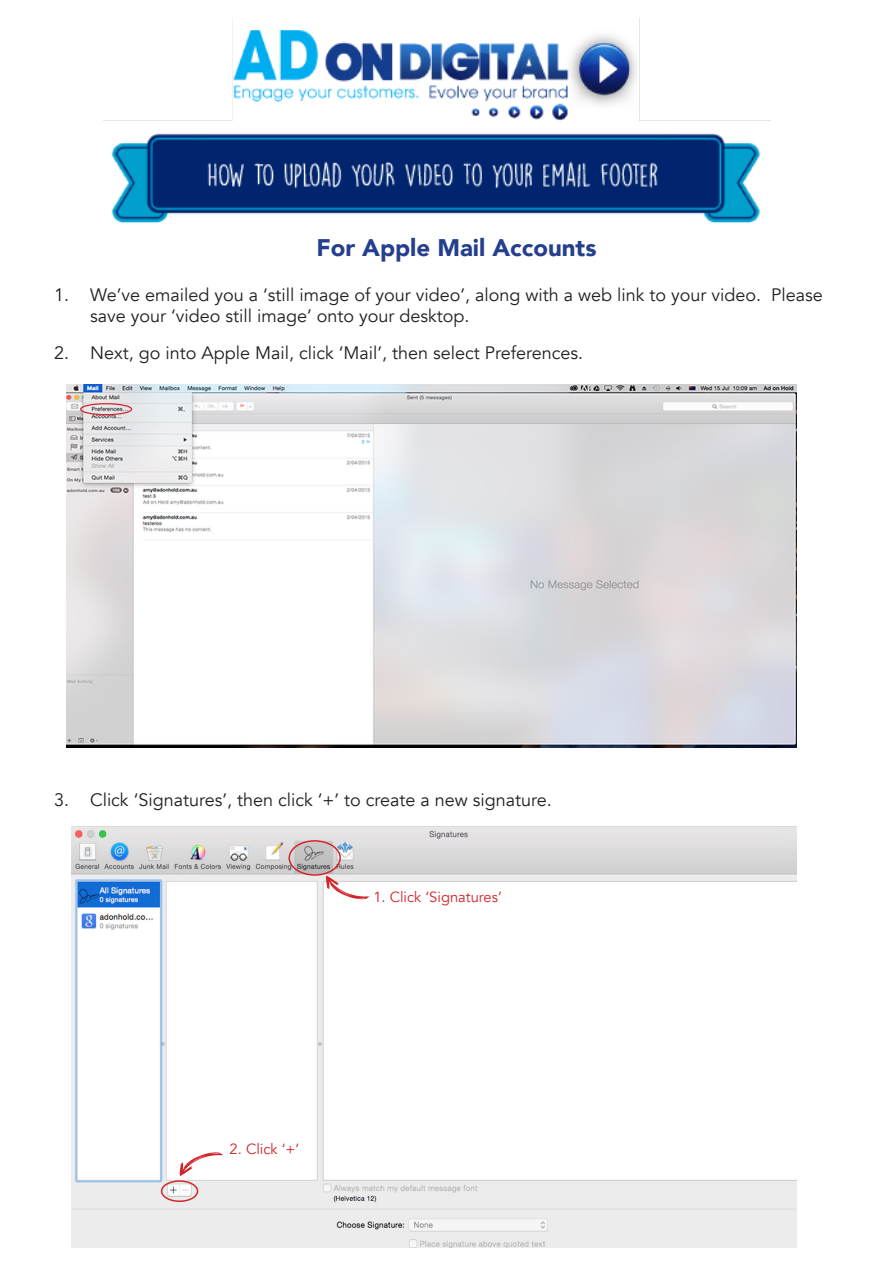
<style>
.page{position:relative;width:893px;height:1263px;background:#fff}
.page>*{position:absolute;margin:0;border:0;box-sizing:border-box;transform-origin:0 0}
.t1{font:900 24px "Avenir";color:#253f8e}
.t2{font:18px/21.6px "Avenir";color:#231f20}
.t3{font:14.7px "Avenir";color:#d1232a}
</style>
<div class="page">
<img style="left:67px;top:384px;width:730px;height:364px">
<div style="left:80px;top:403px;width:52px;height:12px;border:1px solid #d1232a;border-radius:50%"></div>
<img style="left:71px;top:826px;width:726px;height:422px">
<div style="left:288px;top:840px;width:53px;height:36px;border:1px solid #d1232a;border-radius:50%"></div>
<svg style="left:326px;top:875px;width:43px;height:25px"></svg>
<div style="left:161px;top:1180px;width:37px;height:22px;border:1px solid #d1232a;border-radius:50%"></div>
<svg style="left:180px;top:1152px;width:43px;height:24px"></svg>
<img style="left:103px;top:17px;width:667px;height:207px">
<p class="t1" style="left:316px;top:227px;width:282px">For Apple Mail Accounts</p>
<p class="t2" style="left:90px;top:284px;width:734px;text-indent:-36px">1. We’ve emailed you a ‘still image of your video’, along with a web link to your video. Please save your ‘video still image’ onto your desktop.</p>
<p class="t2" style="left:54px;top:342px;width:531px">2. Next, go into Apple Mail, click ‘Mail’, then select Preferences.</p>
<p class="t2" style="left:54px;top:789px;width:499px">3. Click ‘Signatures’, then click ‘+’ to create a new signature.</p>
<p class="t3" style="left:373px;top:888px;width:130px">1. Click ‘Signatures’</p>
<p class="t3" style="left:230px;top:1140px;width:71px">2. Click ‘+’</p>
</div>
